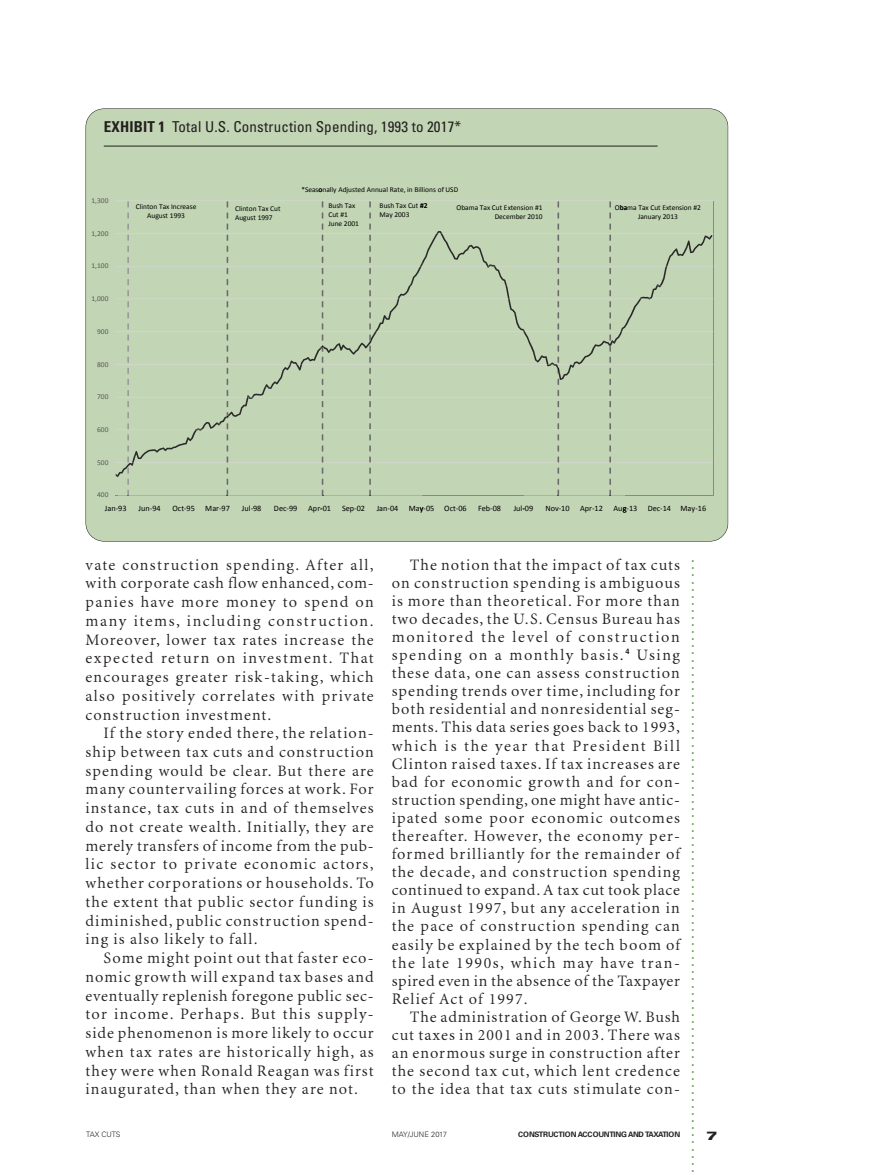
<style>
.page{position:relative;width:878px;height:1175px;background:#fff}
.page>*{position:absolute;margin:0;border:0;box-sizing:border-box;transform-origin:0 0}
.t1{font:15.75px/18.1px "Minion MM 345 wt 600 wd 6 op";letter-spacing:.075em;color:#231f20;text-align:justify}
.t2{font:15px "Helvetica";color:#4f9236}
.t3{font:condensed 15px "Univers";letter-spacing:.015em;color:#231f20}
.t4{font:800 expanded 12px "Helvetica Neue";color:#231f20}
.t5{font:8.25px "Calibri";color:#000}
.t6{font:700 7.5px "Univers";letter-spacing:-.055em;color:#231f20}
.t7{font:300 7.5px "Univers";color:#231f20}
.t8{font:7.35px/9.1px "Calibri";color:#000;text-align:center}
.t9{font:7.35px "Calibri";color:#595959}
.s1{font-weight:700}
</style>
<div class="page">
<div style="left:86px;top:109px;width:642px;height:432px;background:#c2d5b4;border-radius:18px"></div>
<hr style="left:104px;top:146px;width:553px;height:1px;background:#231f20">
<hr style="left:87px;top:152px;width:1px;height:32px;background:#d9d9d9">
<hr style="left:87px;top:152px;width:31px;height:1px;background:#d9d9d9">
<svg style="left:116px;top:200px;width:598px;height:296px"></svg>
<hr style="left:625px;top:495px;width:88px;height:1px;background:#898989">
<p class="t3" style="left:104px;top:121px;width:359px"><span class="s1">EXHIBIT 1</span> Total U.S. Construction Spending, 1993 to 2017*</p>
<p class="t9" style="left:91px;top:197px;width:18px">1,300</p>
<p class="t9" style="left:91px;top:230px;width:18px">1,200</p>
<p class="t9" style="left:91px;top:263px;width:18px">1,100</p>
<p class="t9" style="left:91px;top:295px;width:18px">1,000</p>
<p class="t9" style="left:97px;top:328px;width:13px">900</p>
<p class="t9" style="left:97px;top:361px;width:13px">800</p>
<p class="t9" style="left:97px;top:394px;width:13px">700</p>
<p class="t9" style="left:97px;top:426px;width:13px">600</p>
<p class="t9" style="left:97px;top:459px;width:13px">500</p>
<p class="t8" style="left:136px;top:203px;width:62px">Clinton Tax Increase</p>
<p class="t8" style="left:147px;top:212px;width:39px">August 1993</p>
<p class="t8" style="left:235px;top:204px;width:47px">Clinton Tax Cut</p>
<p class="t8" style="left:235px;top:213px;width:39px">August 1997</p>
<p class="t8" style="left:301px;top:186px;width:158px">*Seasonally Adjusted Annual Rate, in Billions of USD</p>
<p class="t8" style="left:328px;top:201px;width:28px">Bush Tax</p>
<p class="t8" style="left:328px;top:211px;width:21px">Cut #1</p>
<p class="t8" style="left:328px;top:220px;width:32px">June 2001</p>
<p class="t8" style="left:379px;top:202px;width:49px">Bush Tax Cut #2</p>
<p class="t8" style="left:379px;top:211px;width:31px">May 2003</p>
<p class="t8" style="left:456px;top:203px;width:88px">Obama Tax Cut Extension #1</p>
<p class="t8" style="left:615px;top:203px;width:88px">Obama Tax Cut Extension #2<br>January 2013</p>
<p class="t8" style="left:494px;top:212px;width:49px">December 2010</p>
<p class="t9" style="left:97px;top:492px;width:13px">400</p>
<p class="t5" style="left:105px;top:504px;width:23px">Jan-93</p>
<p class="t5" style="left:139px;top:504px;width:24px">Jun-94</p>
<p class="t5" style="left:172px;top:504px;width:24px">Oct-95</p>
<p class="t5" style="left:205px;top:504px;width:26px">Mar-97</p>
<p class="t5" style="left:242px;top:504px;width:21px">Jul-98</p>
<p class="t5" style="left:274px;top:504px;width:25px">Dec-99</p>
<p class="t5" style="left:308px;top:504px;width:24px">Apr-01</p>
<p class="t5" style="left:342px;top:504px;width:24px">Sep-02</p>
<p class="t5" style="left:376px;top:504px;width:23px">Jan-04</p>
<p class="t5" style="left:409px;top:504px;width:59px">May-05 Oct-06</p>
<p class="t5" style="left:478px;top:504px;width:24px">Feb-08</p>
<p class="t5" style="left:513px;top:504px;width:21px">Jul-09</p>
<p class="t5" style="left:545px;top:504px;width:26px">Nov-10</p>
<p class="t5" style="left:580px;top:504px;width:24px">Apr-12</p>
<p class="t5" style="left:613px;top:504px;width:25px">Aug-13</p>
<p class="t5" style="left:647px;top:504px;width:60px">Dec-14 May-16</p>
<p class="t1" style="left:391px;top:557px;width:290px;text-indent:18px">The notion that the impact of tax cuts on construction spending is ambiguous is more than theoretical. For more than two decades, the U.S. Census Bureau has monitored the level of construction spending on a monthly basis.<sup>4</sup> Using these data, one can assess construction spending trends over time, including for both residential and nonresidential seg&shy;ments. This data series goes back to 1993, which is the year that President Bill Clinton raised taxes. If tax increases are bad for economic growth and for con&shy;struction spending, one might have antic&shy;ipated some poor economic outcomes thereafter. However, the economy per&shy;formed brilliantly for the remainder of the decade, and construction spending continued to expand.A tax cut took place in August 1997, but any acceleration in the pace of construction spending can easily be explained by the tech boom of the late 1990s, which may have tran&shy;spired even in the absence of the Taxpayer Relief Act of 1997.</p>
<p class="t1" style="left:391px;top:1009px;width:290px;text-indent:18px">The administration of George W. Bush cut taxes in 2001 and in 2003. There was an enormous surge in construction after the second tax cut, which lent credence to the idea that tax cuts stimulate con-</p>
<p class="t1" style="left:85px;top:556px;width:290px;line-height:18.8px">vate construction spending. After all, with corporate cash flow enhanced, com&shy;panies have more money to spend on many items, including construction.<br>Moreover, lower tax rates increase the expected return on investment. That encourages greater risk-taking, which also positively correlates with private construction investment.</p>
<p class="t1" style="left:85px;top:725px;width:290px;line-height:18.8px;text-indent:18px">If the story ended there, the relation&shy;ship between tax cuts and construction spending would be clear. But there are many countervailing forces at work. For instance, tax cuts in and of themselves do not create wealth. Initially, they are merely transfers of income from the pub&shy;lic sector to private economic actors, whether corporations or households. To the extent that public sector funding is diminished, public construction spend&shy;ing is also likely to fall.</p>
<p class="t1" style="left:85px;top:950px;width:290px;line-height:18.8px;text-indent:18px">Some might point out that faster eco&shy;nomic growth will expand tax bases and eventually replenish foregone public sec&shy;tor income. Perhaps. But this supply&shy;side phenomenon is more likely to occur when tax rates are historically high, as they were when Ronald Reagan was first inaugurated, than when they are not.</p>
<p class="t2" style="left:706px;top:559px;width:615px;rotate:90deg">.......................................................................................</p>
<p class="t7" style="left:86px;top:1131px;width:36px">TAX CUTS</p>
<p class="t7" style="left:392px;top:1131px;width:57px">MAY/JUNE 2017</p>
<p class="t6" style="left:518px;top:1131px;width:163px">CONSTRUCTION ACCOUNTING AND TAXATION</p>
<p class="t4" style="left:706px;top:1131px;width:11px">7</p>
</div>
